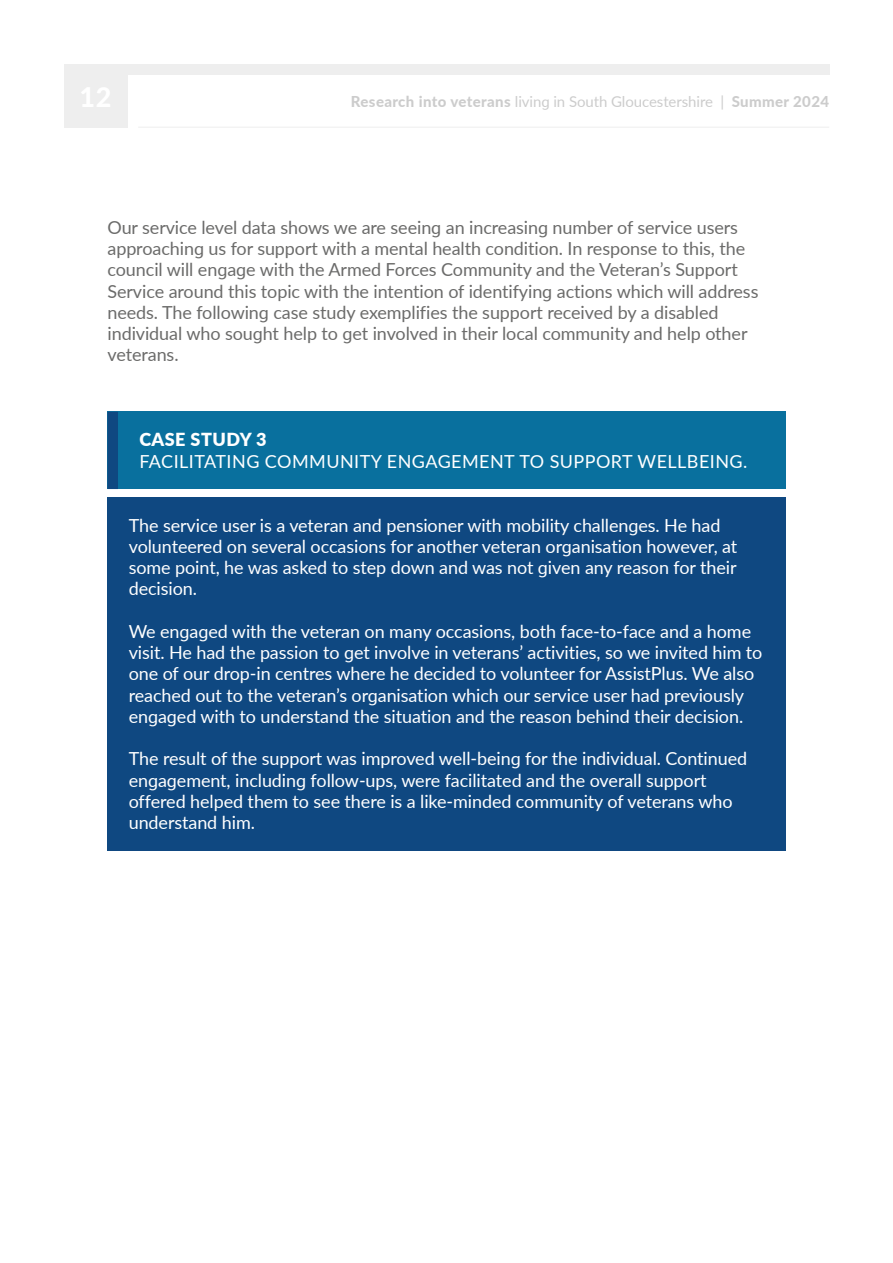
<style>
.page{position:relative;width:893px;height:1263px;background:#fff}
.page>*{position:absolute;margin:0;border:0;box-sizing:border-box;transform-origin:0 0}
.t1{font:18px/21.3px "Lato";letter-spacing:-.005em;color:#fff}
.t2{font:18px/21.3px "Lato";letter-spacing:-.005em;color:#6b6b6a}
.t3{font:18px "Lato";letter-spacing:.025em;color:#fff}
.t4{font:900 18px "Lato";letter-spacing:.025em;color:#fff}
.t5{font:800 15px "Lato";letter-spacing:.025em;color:#ccc}
.s1{font-weight:400}
</style>
<div class="page">
<div style="left:64px;top:64px;width:765px;height:10px;background:#eee"></div>
<div style="left:64px;top:64px;width:64px;height:64px;background:#eee"></div>
<hr style="left:138px;top:127px;width:691px;height:1px;background:#eee">
<div style="left:107px;top:412px;width:678px;height:77px;background:#09709e"></div>
<div style="left:107px;top:412px;width:11px;height:77px;background:#0f4881"></div>
<div style="left:107px;top:497px;width:678px;height:120px;background:#0f4881"></div>
<div style="left:107px;top:603px;width:678px;height:141px;background:#0f4881"></div>
<div style="left:107px;top:731px;width:678px;height:119px;background:#0f4881"></div>
<p class="t5" style="left:351px;top:90px;width:480px">Research into veterans <span class="s1">living in South Gloucestershire |</span> Summer 2024</p>
<p class="t2" style="left:107px;top:216px;width:652px">Our service level data shows we are seeing an increasing number of service users approaching us for support with a mental health condition. In response to this, the council will engage with the Armed Forces Community and the Veteran’s Support Service around this topic with the intention of identifying actions which will address needs. The following case study exemplifies the support received by a disabled individual who sought help to get involved in their local community and help other veterans.</p>
<h3 class="t4" style="left:139px;top:426px;width:129px">CASE STUDY 3</h3>
<p class="t3" style="left:139px;top:448px;width:609px">FACILITATING COMMUNITY ENGAGEMENT TO SUPPORT WELLBEING.</p>
<p class="t1" style="left:129px;top:514px;width:610px">The service user is a veteran and pensioner with mobility challenges. He had volunteered on several occasions for another veteran organisation however, at some point, he was asked to step down and was not given any reason for their decision.</p>
<p class="t1" style="left:129px;top:620px;width:635px">We engaged with the veteran on many occasions, both face-to-face and a home visit. He had the passion to get involve in veterans’ activities, so we invited him to one of our drop-in centres where he decided to volunteer for AssistPlus. We also reached out to the veteran’s organisation which our service user had previously engaged with to understand the situation and the reason behind their decision.</p>
<p class="t1" style="left:129px;top:747px;width:620px">The result of the support was improved well-being for the individual. Continued engagement, including follow-ups, were facilitated and the overall support offered helped them to see there is a like-minded community of veterans who understand him.</p>
</div>
